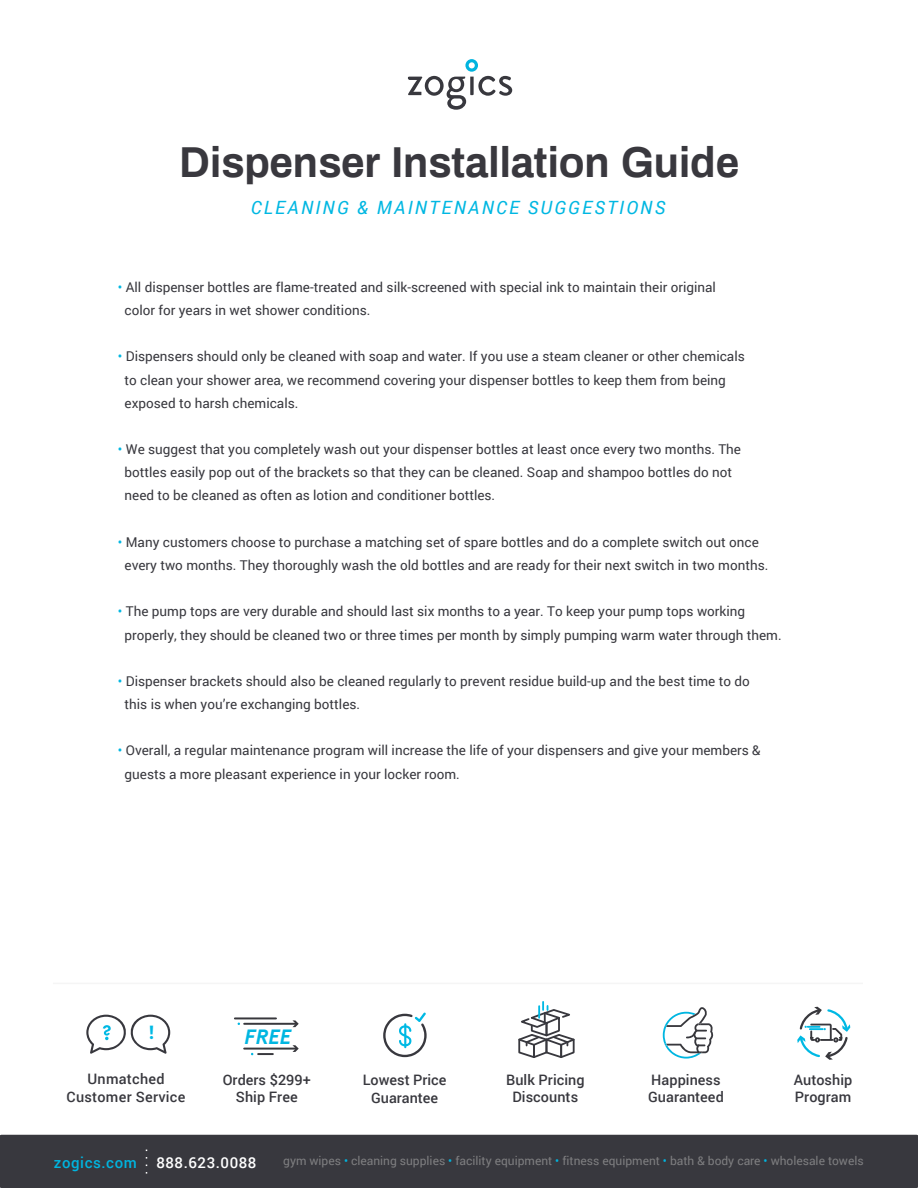
<style>
.page{position:relative;width:918px;height:1188px;background:#fff}
.page>*{position:absolute;margin:0;border:0;box-sizing:border-box;transform-origin:0 0}
.t1{font:700 42.3px "Archivo";letter-spacing:-.01em;color:#39383e}
.t2{font:italic 700 20.7px "Apercu";color:#00b6e1}
.t3{font:700 19.05px "Apercu";color:#00b9e4}
.t4{font:italic 18.3px "Roboto";letter-spacing:.12em;color:#00b7e2}
.t5{font:500 15px "Roboto";letter-spacing:.04em;color:#fff}
.t6{font:500 15px "Roboto";letter-spacing:.04em;color:#00b4df}
.t7{font:500 14.4px/17.2px "Roboto";letter-spacing:.005em;color:#38383e;text-align:center}
.t8{font:13.5px/23.2px "Roboto";color:#38383e}
.t9{font:12px "Roboto";color:#7e7e80}
.s1{color:#00b7e2}
.s2{color:#00b4df}
</style>
<div class="page">
<svg style="left:408px;top:59px;width:104px;height:51px"></svg>
<div style="left:0;top:1135px;width:918px;height:53px;background:#38383e"></div>
<svg style="left:146px;top:1150px;width:1px;height:24px"></svg>
<svg style="left:518px;top:1002px;width:57px;height:56px"></svg>
<svg style="left:797px;top:1007px;width:53px;height:53px"></svg>
<svg style="left:383px;top:1012px;width:44px;height:45px"></svg>
<svg style="left:86px;top:1015px;width:84px;height:39px"></svg>
<svg style="left:663px;top:1007px;width:51px;height:52px"></svg>
<hr style="left:53px;top:983px;width:810px;height:1px;background:#f5f5f5">
<hr style="left:244px;top:1048px;width:52px;height:2px;background:#38383d">
<svg style="left:293px;top:1045px;width:6px;height:7px"></svg>
<hr style="left:244px;top:1023px;width:52px;height:2px;background:#38383d">
<svg style="left:293px;top:1020px;width:6px;height:7px"></svg>
<hr style="left:235px;top:1017px;width:41px;height:2px;background:#38383d">
<svg style="left:251px;top:1053px;width:22px;height:2px"></svg>
<h1 class="t1" style="left:180px;top:133px;width:561px">Dispenser Installation Guide</h1>
<h3 class="t4" style="left:251px;top:194px;width:416px">CLEANING &amp; MAINTENANCE SUGGESTIONS</h3>
<p class="t8" style="left:125px;top:275px;width:593px;text-indent:-7px"><span class="s1">•</span> All dispenser bottles are flame-treated and silk-screened with special ink to maintain their original color for years in wet shower conditions.</p>
<p class="t8" style="left:125px;top:344px;width:622px;text-indent:-7px"><span class="s1">•</span> Dispensers should only be cleaned with soap and water. If you use a steam cleaner or other chemicals to clean your shower area, we recommend covering your dispenser bottles to keep them from being exposed to harsh chemicals.</p>
<p class="t8" style="left:125px;top:437px;width:618px;text-indent:-7px"><span class="s1">•</span> We suggest that you completely wash out your dispenser bottles at least once every two months. The bottles easily pop out of the brackets so that they can be cleaned. Soap and shampoo bottles do not need to be cleaned as often as lotion and conditioner bottles.</p>
<p class="t8" style="left:125px;top:530px;width:645px;text-indent:-7px"><span class="s1">•</span> Many customers choose to purchase a matching set of spare bottles and do a complete switch out once every two months. They thoroughly wash the old bottles and are ready for their next switch in two months.</p>
<p class="t8" style="left:125px;top:599px;width:659px;text-indent:-7px"><span class="s1">•</span> The pump tops are very durable and should last six months to a year. To keep your pump tops working properly, they should be cleaned two or three times per month by simply pumping warm water through them.</p>
<p class="t8" style="left:125px;top:669px;width:627px;text-indent:-7px"><span class="s1">•</span> Dispenser brackets should also be cleaned regularly to prevent residue build-up and the best time to do this is when you’re exchanging bottles.</p>
<p class="t8" style="left:125px;top:738px;width:638px;text-indent:-7px"><span class="s1">•</span> Overall, a regular maintenance program will increase the life of your dispensers and give your members &amp; guests a more pleasant experience in your locker room.</p>
<h3 class="t3" style="left:148px;top:1021px;width:8px">!</h3>
<p class="t7" style="left:67px;top:1070px;width:120px">Unmatched<br>Customer Service</p>
<h2 class="t2" style="left:245px;top:1024px;width:49px">FREE</h2>
<p class="t7" style="left:223px;top:1070px;width:90px">Orders $299+<br>Ship Free</p>
<p class="t7" style="left:363px;top:1071px;width:85px">Lowest Price<br>Guarantee</p>
<p class="t7" style="left:506px;top:1070px;width:80px">Bulk Pricing<br>Discounts</p>
<p class="t7" style="left:794px;top:1070px;width:60px;text-align:left">Autoship<br>Program</p>
<p class="t7" style="left:648px;top:1070px;width:77px;text-align:left">Happiness<br>Guaranteed</p>
<p class="t6" style="left:54px;top:1152px;width:85px">zogics.com</p>
<p class="t5" style="left:156px;top:1152px;width:102px">888.623.0088</p>
<p class="t9" style="left:283px;top:1153px;width:582px">gym wipes <span class="s2">•</span> cleaning supplies <span class="s2">•</span> facility equipment <span class="s2">•</span> fitness equipment <span class="s2">•</span> bath &amp; body care <span class="s2">•</span> wholesale towels</p>
</div>
